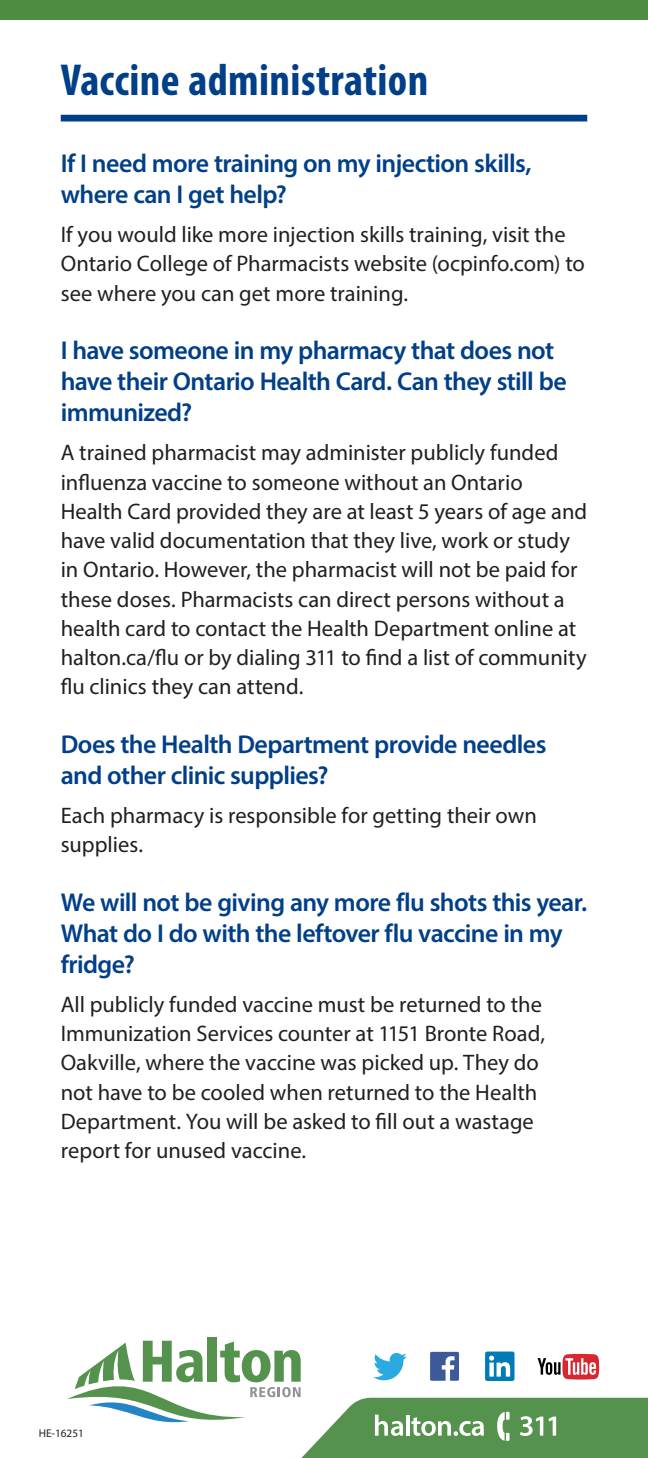
<style>
.page{position:relative;width:648px;height:1458px;background:#fff}
.page>*{position:absolute;margin:0;border:0;box-sizing:border-box;transform-origin:0 0}
.t1{font:700 condensed 45px "Myriad Pro";letter-spacing:.01em;color:#013f88}
.t2{font:600 25.88px/31.1px "Myriad Pro";letter-spacing:-.025em;color:#013f88}
.t3{font:22.5px/29.2px "Myriad Pro";color:#231f20}
.t4{font:11.25px "Myriad Pro";color:#231f20}
</style>
<div class="page">
<div style="left:0;top:0;width:648px;height:20px;background:#4e8c40"></div>
<div style="left:61px;top:115px;width:526px;height:7px;background:#013f88"></div>
<div style="left:208px;top:1337px;width:9px;height:45px;background:#55924d"></div>
<svg style="left:67px;top:1341px;width:581px;height:117px"></svg>
<h1 class="t1" style="left:61px;top:51px;width:369px">Vaccine administration</h1>
<p class="t2" style="left:61px;top:147px;width:472px">If I need more training on my injection skills, where can I get help?</p>
<p class="t3" style="left:61px;top:220px;width:526px">If you would like more injection skills training, visit the<br>Ontario College of Pharmacists website (ocpinfo.com) to see where you can get more training.</p>
<p class="t2" style="left:61px;top:334px;width:508px">I have someone in my pharmacy that does not have their Ontario Health Card. Can they still be immunized?</p>
<p class="t3" style="left:61px;top:438px;width:528px">A trained pharmacist may administer publicly funded influenza vaccine to someone without an Ontario Health Card provided they are at least 5 years of age and have valid documentation that they live, work or study in Ontario. However, the pharmacist will not be paid for these doses. Pharmacists can direct persons without a health card to contact the Health Department online at halton.ca/flu or by dialing 311 to find a list of community flu clinics they can attend.</p>
<p class="t2" style="left:61px;top:728px;width:487px">Does the Health Department provide needles and other clinic supplies?</p>
<p class="t3" style="left:61px;top:800px;width:478px">Each pharmacy is responsible for getting their own supplies.</p>
<p class="t2" style="left:61px;top:886px;width:528px">We will not be giving any more flu shots this year.<br>What do I do with the leftover flu vaccine in my fridge?</p>
<p class="t3" style="left:61px;top:989px;width:486px">All publicly funded vaccine must be returned to the Immunization Services counter at 1151 Bronte Road, Oakville, where the vaccine was picked up. They do not have to be cooled when returned to the Health Department. You will be asked to fill out a wastage report for unused vaccine.</p>
<p class="t4" style="left:39px;top:1427px;width:47px">HE-16251</p>
</div>
